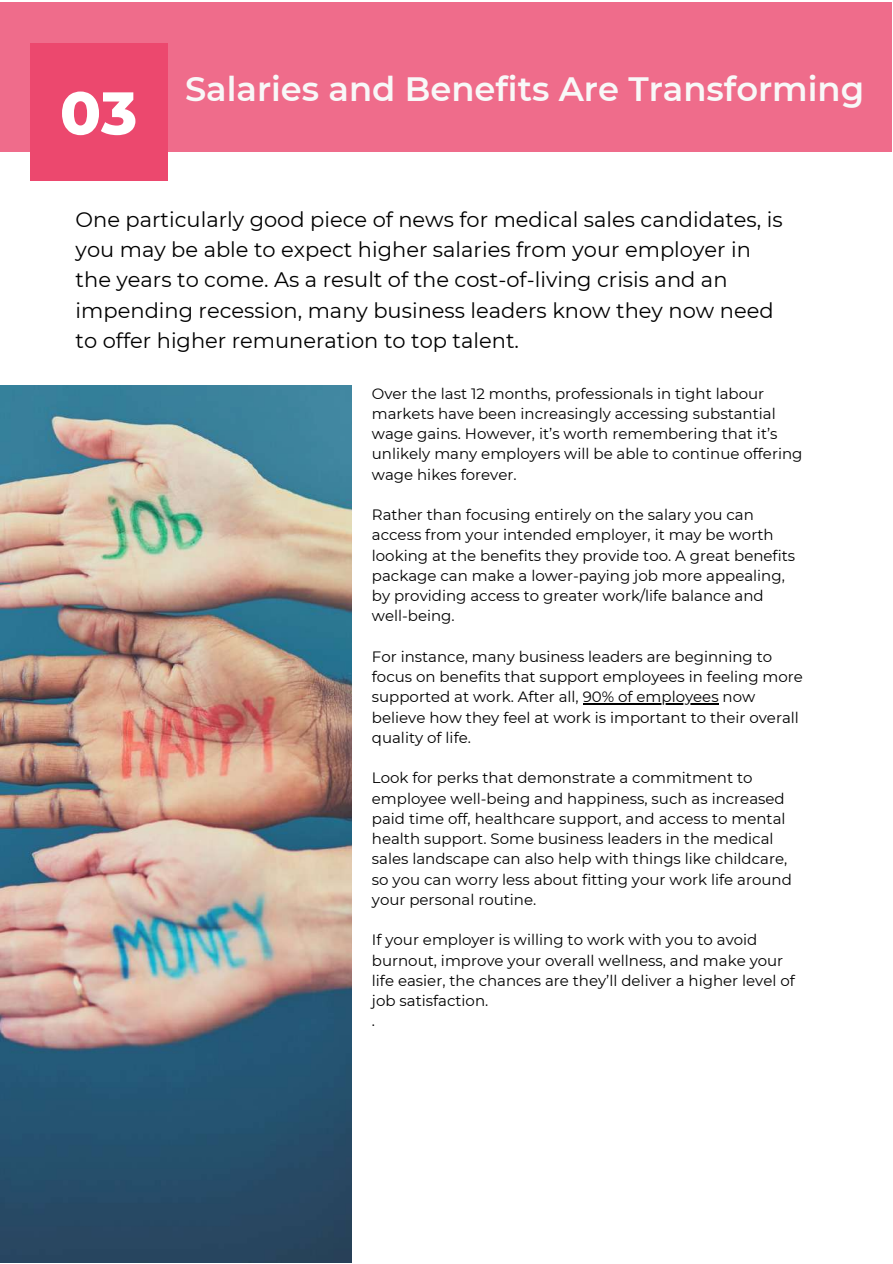
<style>
.page{position:relative;width:893px;height:1264px;background:#fff}
.page>*{position:absolute;margin:0;border:0;box-sizing:border-box;transform-origin:0 0}
.t1{font:800 60px "Montserrat";color:#fff}
.t2{font:600 33.75px "Montserrat";color:#f8f8f8}
.t3{font:21px/30.3px "Montserrat";color:#000}
.t4{font:15px/20.2px "Montserrat";color:#000}
</style>
<div class="page">
<div style="left:0;top:2px;width:891px;height:150px;background:#ef6c8b"></div>
<div style="left:30px;top:43px;width:137px;height:138px;background:#ec486e"></div>
<hr style="left:582px;top:703px;width:136px;height:1px;background:#000">
<img style="left:0;top:385px;width:351px;height:877px">
<h1 class="t1" style="left:60px;top:76px;width:79px">03</h1>
<h2 class="t2" style="left:185px;top:68px;width:680px">Salaries and Benefits Are Transforming</h2>
<p class="t3" style="left:76px;top:204px;width:708px">One particularly good piece of news for medical sales candidates, is you may be able to expect higher salaries from your employer in the years to come. As a result of the cost-of-living crisis and an impending recession, many business leaders know they now need to offer higher remuneration to top talent.</p>
<p class="t4" style="left:372px;top:383px;width:432px">Over the last 12 months, professionals in tight labour markets have been increasingly accessing substantial wage gains. However, it’s worth remembering that it’s unlikely many employers will be able to continue offering wage hikes forever.</p>
<p class="t4" style="left:372px;top:504px;width:424px">Rather than focusing entirely on the salary you can access from your intended employer, it may be worth looking at the benefits they provide too. A great benefits package can make a lower-paying job more appealing, by providing access to greater work/life balance and well-being.</p>
<p class="t4" style="left:372px;top:646px;width:432px">For instance, many business leaders are beginning to focus on benefits that support employees in feeling more supported at work. After all, 90% of employees now believe how they feel at work is important to their overall quality of life.</p>
<p class="t4" style="left:372px;top:767px;width:421px">Look for perks that demonstrate a commitment to employee well-being and happiness, such as increased paid time off, healthcare support, and access to mental health support. Some business leaders in the medical sales landscape can also help with things like childcare, so you can worry less about fitting your work life around your personal routine.</p>
<p class="t4" style="left:372px;top:929px;width:424px">If your employer is willing to work with you to avoid burnout, improve your overall wellness, and make your life easier, the chances are they’ll deliver a higher level of job satisfaction.<br>.</p>
</div>
